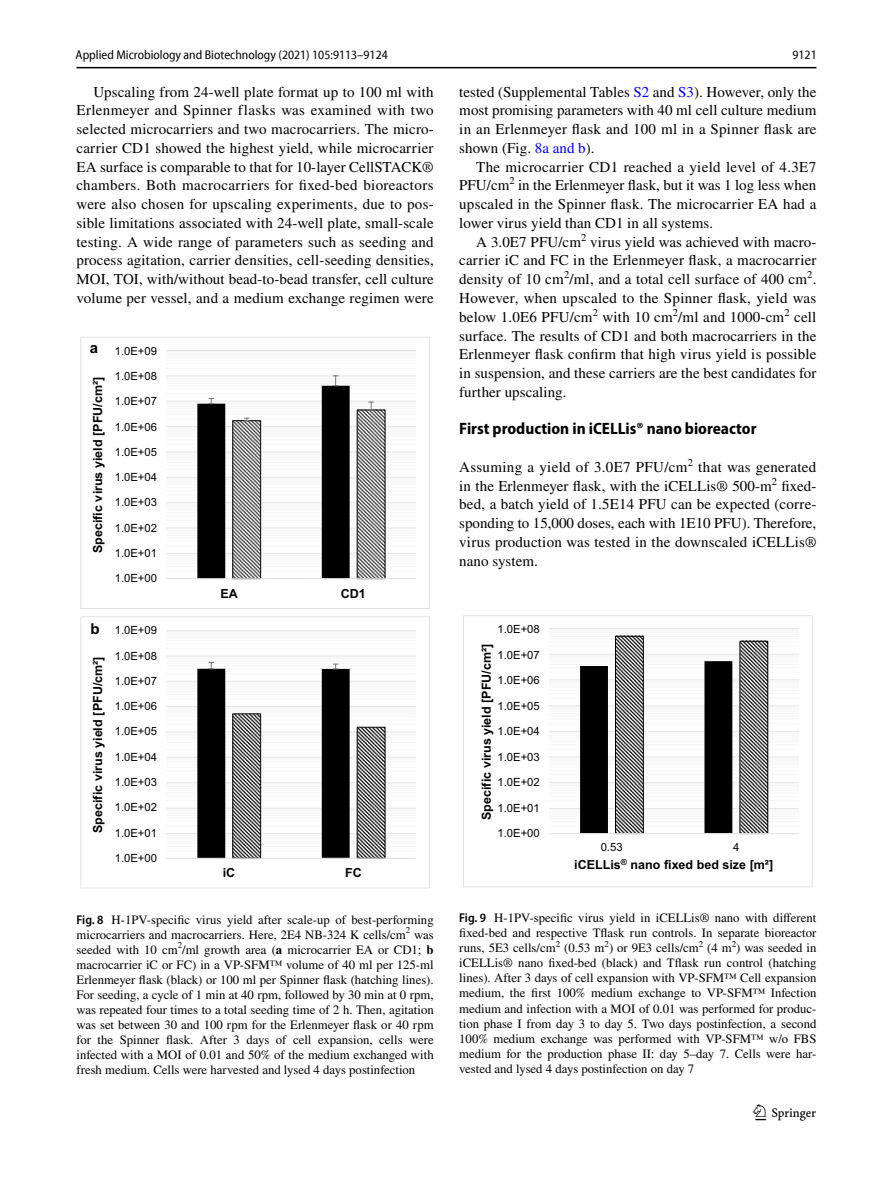
<style>
.page{position:relative;width:893px;height:1187px;background:#fff}
.page>*{position:absolute;margin:0;border:0;box-sizing:border-box;transform-origin:0 0}
.t1{font:22.5px "Springnew Regular 3";color:#000}
.t2{font:700 semi-condensed 16.5px "Myriad Pro";color:#000}
.t3{font:15px/18.8px "STIX";letter-spacing:.01em;color:#000;text-align:justify}
.t4{font:15px "Arial Bold MT8";color:#000}
.t5{font:12.75px/15px "STIX";color:#000;text-align:justify}
.t6{font:semi-condensed 12.75px "Myriad Pro Unic";color:#000}
.t7{font:12.45px "Arial Bold MT8";color:#000}
.t8{font:12.45px "Arial Bold MT9";color:#000}
.t9{font:11.25px "Arial MT7";color:#000}
.t10{font:11.25px "Arial MT8";letter-spacing:-.005em;color:#000}
.s1{color:#00f}
.s2{font-family:"Myriad Pro";font-weight:600;font-stretch:semi-condensed}
.s3{font-weight:700}
</style>
<div class="page">
<hr style="left:77px;top:67px;width:739px;height:1px;background:#000">
<svg style="left:197px;top:375px;width:189px;height:203px"></svg>
<div style="left:80px;top:337px;width:350px;height:272px;border:1px solid #e3e3e3"></div>
<svg style="left:197px;top:662px;width:189px;height:197px"></svg>
<div style="left:80px;top:616px;width:350px;height:272px;border:1px solid #e3e3e3"></div>
<hr style="left:167px;top:578px;width:248px;height:1px;background:#e3e3e3">
<hr style="left:167px;top:857px;width:248px;height:1px;background:#e3e3e3">
<svg style="left:580px;top:635px;width:189px;height:198px"></svg>
<hr style="left:549px;top:833px;width:249px;height:1px;background:#e3e3e3">
<div style="left:463px;top:615px;width:350px;height:272px;border:1px solid #e3e3e3"></div>
<p class="t6" style="left:76px;top:50px;width:314px">Applied Microbiology and Biotechnology (2021) 105:9113–9124</p>
<p class="t6" style="left:792px;top:50px;width:26px">9121</p>
<p class="t3" style="left:77px;top:83px;width:359px;text-indent:17px">Upscaling from 24-well plate format up to 100 ml with Erlenmeyer and Spinner flasks was examined with two selected microcarriers and two macrocarriers. The micro&shy;carrier CD1 showed the highest yield, while microcarrier EA surface is comparable to that for 10-layer CellSTACK® chambers. Both macrocarriers for fixed-bed bioreactors were also chosen for upscaling experiments, due to pos&shy;sible limitations associated with 24-well plate, small-scale testing. A wide range of parameters such as seeding and process agitation, carrier densities, cell-seeding densities, MOI, TOI, with/without bead-to-bead transfer, cell culture volume per vessel, and a medium exchange regimen were</p>
<p class="t3" style="left:459px;top:83px;width:359px">tested (Supplemental Tables <span class="s1">S2</span> and <span class="s1">S3</span>). However, only the most promising parameters with 40 ml cell culture medium in an Erlenmeyer flask and 100 ml in a Spinner flask are shown (Fig. <span class="s1">8a and b</span>).</p>
<p class="t3" style="left:459px;top:158px;width:359px;text-indent:17px">The microcarrier CD1 reached a yield level of 4.3E7<br>PFU/cm<sup>2</sup> in the Erlenmeyer flask, but it was 1 log less when upscaled in the Spinner flask. The microcarrier EA had a lower virus yield than CD1 in all systems.</p>
<p class="t3" style="left:459px;top:233px;width:359px;text-indent:17px">A 3.0E7 PFU/cm<sup>2</sup> virus yield was achieved with macro&shy;carrier iC and FC in the Erlenmeyer flask, a macrocarrier density of 10 cm<sup>2</sup>/ml, and a total cell surface of 400 cm<sup>2</sup>.<br>However, when upscaled to the Spinner flask, yield was below 1.0E6 PFU/cm<sup>2</sup> with 10 cm<sup>2</sup>/ml and 1000-cm<sup>2</sup> cell surface. The results of CD1 and both macrocarriers in the Erlenmeyer flask confirm that high virus yield is possible in suspension, and these carriers are the best candidates for further upscaling.</p>
<p class="t2" style="left:459px;top:419px;width:299px">First production in iCELLis® nano bioreactor</p>
<p class="t3" style="left:459px;top:458px;width:359px">Assuming a yield of 3.0E7 PFU/cm<sup>2</sup> that was generated in the Erlenmeyer flask, with the iCELLis® 500-m<sup>2</sup> fixed&shy;bed, a batch yield of 1.5E14 PFU can be expected (corre&shy;sponding to 15,000 doses, each with 1E10 PFU). Therefore, virus production was tested in the downscaled iCELLis® nano system.</p>
<p class="t4" style="left:90px;top:337px;width:10px">a</p>
<p class="t9" style="left:115px;top:343px;width:44px">1.0E+09</p>
<p class="t9" style="left:115px;top:368px;width:44px">1.0E+08</p>
<p class="t7" style="left:89px;top:553px;width:178px;rotate:-90deg">S p ci f ice ur iv s dleiy [ P F U / c m ² ]</p>
<p class="t9" style="left:115px;top:393px;width:44px">1.0E+07</p>
<p class="t9" style="left:115px;top:419px;width:44px">1.0E+06</p>
<p class="t9" style="left:115px;top:444px;width:44px">1.0E+05</p>
<p class="t9" style="left:115px;top:469px;width:44px">1.0E+04</p>
<p class="t9" style="left:115px;top:494px;width:44px">1.0E+03</p>
<p class="t9" style="left:115px;top:520px;width:44px">1.0E+02</p>
<p class="t9" style="left:115px;top:545px;width:44px">1.0E+01</p>
<p class="t9" style="left:115px;top:570px;width:44px">1.0E+00</p>
<p class="t7" style="left:220px;top:584px;width:19px">EA</p>
<p class="t7" style="left:341px;top:584px;width:27px">CD1</p>
<p class="t4" style="left:90px;top:618px;width:11px">b</p>
<p class="t9" style="left:115px;top:622px;width:44px">1.0E+09</p>
<p class="t10" style="left:497px;top:621px;width:44px">1.0E+08</p>
<p class="t7" style="left:89px;top:832px;width:178px;rotate:-90deg">S p ci f ice ur iv s dleiy [ P F U / c m ² ]</p>
<p class="t9" style="left:115px;top:647px;width:44px">1.0E+08</p>
<p class="t9" style="left:115px;top:673px;width:44px">1.0E+07</p>
<p class="t9" style="left:115px;top:698px;width:44px">1.0E+06</p>
<p class="t9" style="left:115px;top:723px;width:44px">1.0E+05</p>
<p class="t9" style="left:115px;top:749px;width:44px">1.0E+04</p>
<p class="t9" style="left:115px;top:774px;width:44px">1.0E+03</p>
<p class="t9" style="left:115px;top:799px;width:44px">1.0E+02</p>
<p class="t9" style="left:115px;top:824px;width:44px">1.0E+01</p>
<p class="t8" style="left:478px;top:819px;width:178px;rotate:-90deg">S p ci f ice ur iv s dleiy P[ F U mc / ] ²</p>
<p class="t10" style="left:497px;top:647px;width:44px">1.0E+07</p>
<p class="t10" style="left:497px;top:672px;width:44px">1.0E+06</p>
<p class="t10" style="left:497px;top:698px;width:44px">1.0E+05</p>
<p class="t10" style="left:497px;top:723px;width:44px">1.0E+04</p>
<p class="t10" style="left:497px;top:749px;width:44px">1.0E+03</p>
<p class="t10" style="left:497px;top:774px;width:44px">1.0E+02</p>
<p class="t10" style="left:497px;top:800px;width:44px">1.0E+01</p>
<p class="t10" style="left:497px;top:825px;width:44px">1.0E+00</p>
<p class="t10" style="left:601px;top:838px;width:23px">0.53</p>
<p class="t10" style="left:733px;top:838px;width:8px">4</p>
<p class="t9" style="left:115px;top:850px;width:44px">1.0E+00</p>
<p class="t7" style="left:223px;top:864px;width:14px">iC</p>
<p class="t7" style="left:345px;top:864px;width:18px">FC</p>
<p class="t8" style="left:574px;top:855px;width:201px">iCELLis<sup>®</sup> nano fixed bed size [m²]</p>
<p class="t5" style="left:77px;top:912px;width:359px"><span class="s2">Fig. 8</span> H-1PV-specific virus yield after scale-up of best-performing microcarriers and macrocarriers. Here, 2E4 NB-324 K cells/cm<sup>2</sup> was seeded with 10 cm<sup>2</sup>/ml growth area (<span class="s3">a</span> microcarrier EA or CD1; <span class="s3">b </span>macrocarrier iC or FC) in a VP-SFM™ volume of 40 ml per 125-ml Erlenmeyer flask (black) or 100 ml per Spinner flask (hatching lines).<br>For seeding, a cycle of 1 min at 40 rpm, followed by 30 min at 0 rpm, was repeated four times to a total seeding time of 2 h. Then, agitation was set between 30 and 100 rpm for the Erlenmeyer flask or 40 rpm for the Spinner flask. After 3 days of cell expansion, cells were infected with a MOI of 0.01 and 50% of the medium exchanged with fresh medium. Cells were harvested and lysed 4 days postinfection</p>
<p class="t5" style="left:459px;top:911px;width:359px"><span class="s2">Fig. 9</span> H-1PV-specific virus yield in iCELLis® nano with different fixed-bed and respective Tflask run controls. In separate bioreactor runs, 5E3 cells/cm<sup>2</sup> (0.53 m<sup>2</sup>) or 9E3 cells/cm<sup>2</sup> (4 m<sup>2</sup>) was seeded in iCELLis® nano fixed-bed (black) and Tflask run control (hatching lines). After 3 days of cell expansion with VP-SFM™ Cell expansion medium, the first 100% medium exchange to VP-SFM™ Infection medium and infection with a MOI of 0.01 was performed for produc&shy;tion phase I from day 3 to day 5. Two days postinfection, a second 100% medium exchange was performed with VP-SFM™ w/o FBS medium for the production phase II: day 5–day 7. Cells were har&shy;vested and lysed 4 days postinfection on day 7</p>
<h1 class="t1" style="left:755px;top:1104px;width:62px">1 3</h1>
</div>
